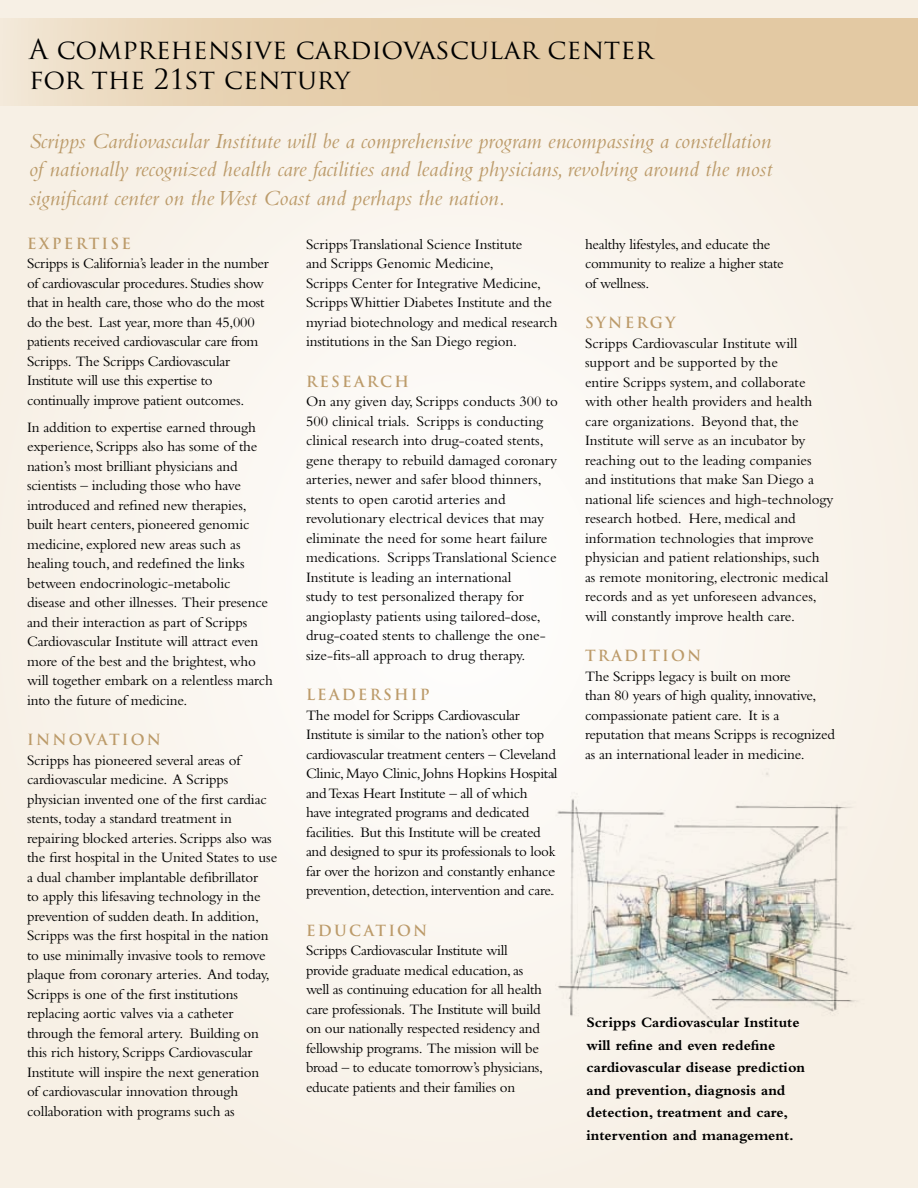
<style>
.page{position:relative;width:918px;height:1188px;background:#f9f4ec}
.page>*{position:absolute;margin:0;border:0;box-sizing:border-box;transform-origin:0 0}
.t1{font:27px/30px "Trajan Pro";color:#000}
.t2{font:italic 22.5px/28.5px "Bembo";color:#bc9b6a;text-align:justify}
.t3{font:15px/19.5px "Bembo";letter-spacing:-.01em;color:#000}
.t4{font:700 15px/22.5px "Bembo";color:#000}
.t5{font:700 15px "Trajan Pro";letter-spacing:.15em;color:#bc9b6a}
</style>
<div class="page">
<svg style="left:0;top:18px;width:918px;height:88px;background:#e5cfad"></svg>
<img style="left:557px;top:772px;width:303px;height:257px">
<h1 class="t1" style="left:29px;top:34px;width:626px">A comprehensive cardiovascular center for the 21st century</h1>
<p class="t2" style="left:29px;top:126px;width:745px">Scripps Cardiovascular Institute will be a comprehensive program encompassing a constellation of nationally recognized health care facilities and leading physicians, revolving around the most significant center on the West Coast and perhaps the nation.</p>
<p class="t5" style="left:27px;top:234px;width:106px">EXPERTISE</p>
<p class="t3" style="left:27px;top:253px;width:243px">Scripps is California’s leader in the number of cardiovascular procedures. Studies show that in health care, those who do the most do the best. Last year, more than 45,000 patients received cardiovascular care from Scripps. The Scripps Cardiovascular Institute will use this expertise to continually improve patient outcomes.</p>
<p class="t3" style="left:27px;top:417px;width:247px">In addition to expertise earned through experience, Scripps also has some of the nation’s most brilliant physicians and scientists – including those who have introduced and refined new therapies, built heart centers, pioneered genomic medicine, explored new areas such as healing touch, and redefined the links between endocrinologic-metabolic disease and other illnesses. Their presence and their interaction as part of Scripps Cardiovascular Institute will attract even more of the best and the brightest, who will together embark on a relentless march into the future of medicine.</p>
<p class="t5" style="left:27px;top:730px;width:135px">INNOVATION</p>
<p class="t3" style="left:27px;top:750px;width:252px">Scripps has pioneered several areas of cardiovascular medicine. A Scripps physician invented one of the first cardiac stents, today a standard treatment in repairing blocked arteries. Scripps also was the first hospital in the United States to use a dual chamber implantable defibrillator<br>to apply this lifesaving technology in the prevention of sudden death. In addition, Scripps was the first hospital in the nation to use minimally invasive tools to remove plaque from coronary arteries. And today, Scripps is one of the first institutions replacing aortic valves via a catheter through the femoral artery. Building on this rich history, Scripps Cardiovascular Institute will inspire the next generation<br>of cardiovascular innovation through collaboration with programs such as</p>
<p class="t3" style="left:306px;top:234px;width:253px">Scripps Translational Science Institute<br>and Scripps Genomic Medicine,<br>Scripps Center for Integrative Medicine, Scripps Whittier Diabetes Institute and the myriad biotechnology and medical research institutions in the San Diego region.</p>
<p class="t5" style="left:306px;top:372px;width:105px">RESEARCH</p>
<p class="t3" style="left:306px;top:391px;width:253px">On any given day, Scripps conducts 300 to 500 clinical trials. Scripps is conducting clinical research into drug-coated stents, gene therapy to rebuild damaged coronary arteries, newer and safer blood thinners, stents to open carotid arteries and revolutionary electrical devices that may eliminate the need for some heart failure medications. Scripps Translational Science Institute is leading an international<br>study to test personalized therapy for angioplasty patients using tailored-dose, drug-coated stents to challenge the one&shy;size-fits-all approach to drug therapy.</p>
<p class="t5" style="left:306px;top:685px;width:125px">LEADERSHIP</p>
<p class="t3" style="left:306px;top:705px;width:253px">The model for Scripps Cardiovascular Institute is similar to the nation’s other top cardiovascular treatment centers – Cleveland Clinic, Mayo Clinic, Johns Hopkins Hospital and Texas Heart Institute – all of which<br>have integrated programs and dedicated facilities. But this Institute will be created and designed to spur its professionals to look far over the horizon and constantly enhance prevention, detection, intervention and care.</p>
<p class="t5" style="left:306px;top:921px;width:123px">EDUCATION</p>
<p class="t3" style="left:306px;top:940px;width:239px">Scripps Cardiovascular Institute will provide graduate medical education, as well as continuing education for all health care professionals. The Institute will build on our nationally respected residency and fellowship programs. The mission will be broad – to educate tomorrow’s physicians, educate patients and their families on</p>
<p class="t3" style="left:585px;top:234px;width:200px">healthy lifestyles, and educate the community to realize a higher state of wellness.</p>
<p class="t5" style="left:585px;top:313px;width:92px">SYNERGY</p>
<p class="t3" style="left:585px;top:333px;width:250px">Scripps Cardiovascular Institute will support and be supported by the<br>entire Scripps system, and collaborate with other health providers and health care organizations. Beyond that, the Institute will serve as an incubator by reaching out to the leading companies and institutions that make San Diego a national life sciences and high-technology research hotbed. Here, medical and information technologies that improve physician and patient relationships, such as remote monitoring, electronic medical records and as yet unforeseen advances, will constantly improve health care.</p>
<p class="t5" style="left:585px;top:646px;width:118px">TRADITION</p>
<p class="t3" style="left:585px;top:666px;width:251px">The Scripps legacy is built on more<br>than 80 years of high quality, innovative, compassionate patient care. It is a reputation that means Scripps is recognized as an international leader in medicine.</p>
<p class="t4" style="left:586px;top:1011px;width:220px">Scripps Cardiovascular Institute will refine and even redefine cardiovascular disease prediction and prevention, diagnosis and detection, treatment and care, intervention and management.</p>
</div>
